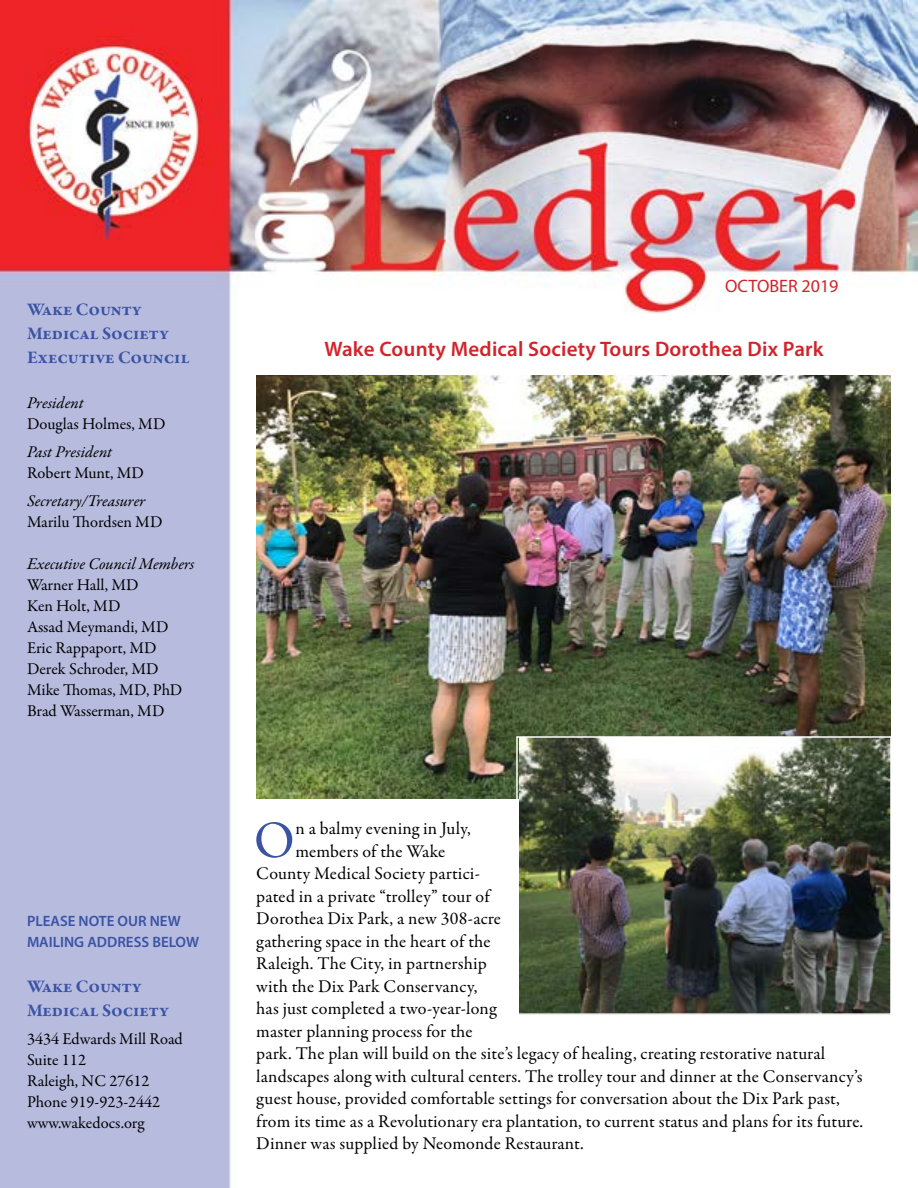
<style>
.page{position:relative;width:918px;height:1188px;background:#fff}
.page>*{position:absolute;margin:0;border:0;box-sizing:border-box;transform-origin:0 0}
.t1{font:52.65px "Garamond Premr Pro";color:#3a53a4}
.t2{font:600 21px "Myriad Pro";letter-spacing:.01em;color:#d2232a}
.t3{font:18px "Garamond Premr Pro";letter-spacing:.01em;color:#000}
.t4{font:700 18px/24px "Garamond Premr Pro";letter-spacing:-.005em;color:#3a53a4}
.t5{font:18px "Myriad Pro";color:#d2232a}
.t6{font:16.5px/21px "Garamond Premr Pro";color:#000}
.t7{font:italic 16.5px "Garamond Premr Pro";letter-spacing:-.005em;color:#000}
.t8{font:600 15px/21px "Myriad Pro";color:#3a53a4}
</style>
<div class="page">
<img style="left:0;top:0;width:918px;height:1188px">
<img style="left:256px;top:375px;width:634px;height:423px">
<img style="left:519px;top:739px;width:370px;height:273px">
<div style="left:516px;top:736px;width:376px;height:279px;border:2px solid #fff"></div>
<p class="t4" style="left:27px;top:298px;width:164px">Wake County<br>Medical Society<br>Executive Council</p>
<p class="t7" style="left:27px;top:393px;width:58px">President</p>
<p class="t6" style="left:27px;top:414px;width:140px">Douglas Holmes, MD</p>
<p class="t7" style="left:27px;top:442px;width:87px">Past President</p>
<p class="t6" style="left:27px;top:463px;width:119px">Robert Munt, MD</p>
<p class="t7" style="left:27px;top:490px;width:120px">Secretary/Treasurer</p>
<p class="t6" style="left:27px;top:512px;width:137px">Marilu Thordsen MD</p>
<p class="t7" style="left:27px;top:553px;width:169px">Executive Council Members</p>
<p class="t6" style="left:27px;top:575px;width:157px">Warner Hall, MD<br>Ken Holt, MD<br>Assad Meymandi, MD<br>Eric Rappaport, MD<br>Derek Schroder, MD<br>Mike Thomas, MD, PhD<br>Brad Wasserman, MD</p>
<p class="t8" style="left:27px;top:910px;width:174px">PLEASE NOTE OUR NEW<br>MAILING ADDRESS BELOW</p>
<p class="t4" style="left:27px;top:975px;width:143px">Wake County<br>Medical Society</p>
<p class="t6" style="left:27px;top:1028px;width:157px">3434 Edwards Mill Road<br>Suite 112<br>Raleigh, NC 27612<br>Phone 919-923-2442 www.wakedocs.org</p>
<p class="t5" style="left:725px;top:275px;width:115px">OCTOBER 2019</p>
<p class="t2" style="left:324px;top:336px;width:501px">Wake County Medical Society Tours Dorothea Dix Park</p>
<h1 class="t1" style="left:254px;top:809px;width:43px">O</h1>
<p class="t3" style="left:295px;top:818px;width:177px">n a balmy evening in July,</p>
<p class="t3" style="left:295px;top:840px;width:151px">members of the Wake</p>
<p class="t3" style="left:256px;top:863px;width:225px">County Medical Society partici-</p>
<p class="t3" style="left:256px;top:885px;width:235px">pated in a private “trolley” tour of</p>
<p class="t3" style="left:256px;top:908px;width:246px">Dorothea Dix Park, a new 308-acre</p>
<p class="t3" style="left:256px;top:930px;width:236px">gathering space in the heart of the</p>
<p class="t3" style="left:256px;top:953px;width:232px">Raleigh. The City, in partnership</p>
<p class="t3" style="left:256px;top:975px;width:223px">with the Dix Park Conservancy,</p>
<p class="t3" style="left:256px;top:998px;width:242px">has just completed a two-year-long</p>
<p class="t3" style="left:256px;top:1020px;width:218px">master planning process for the</p>
<p class="t3" style="left:256px;top:1043px;width:571px">park. The plan will build on the site’s legacy of healing, creating restorative natural</p>
<p class="t3" style="left:256px;top:1065px;width:608px">landscapes along with cultural centers. The trolley tour and dinner at the Conservancy’s</p>
<p class="t3" style="left:256px;top:1088px;width:585px">guest house, provided comfortable settings for conversation about the Dix Park past,</p>
<p class="t3" style="left:256px;top:1110px;width:608px">from its time as a Revolutionary era plantation, to current status and plans for its future.</p>
<p class="t3" style="left:256px;top:1133px;width:329px">Dinner was supplied by Neomonde Restaurant.</p>
</div>
